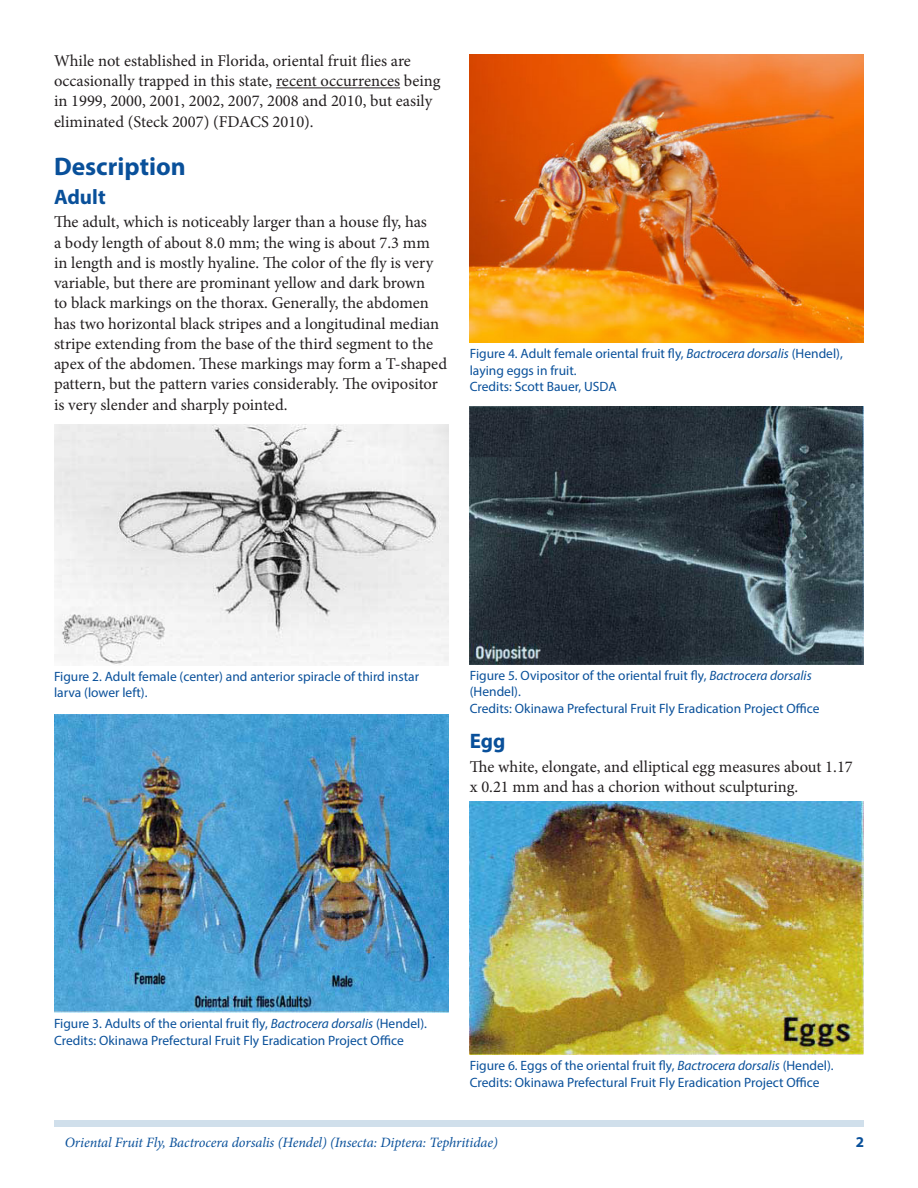
<style>
.page{position:relative;width:918px;height:1188px;background:#fff}
.page>*{position:absolute;margin:0;border:0;box-sizing:border-box;transform-origin:0 0}
.SectionHeading0{font:700 25.5px "Myriad Pro";color:#09509a}
.SectionHeading1{font:700 21px "Myriad Pro";color:#09509a}
.Paragraph{font:16.5px/20.2px "Minion Pro";color:#231f20}
.PageNumber{font:700 15px "Myriad Pro";color:#09509a}
.RunningTitleItalics{font:italic 14.25px "Minion Pro";letter-spacing:-.005em;color:#09509a}
.FigureCaption{font:13.5px/16.5px "Myriad Pro";color:#09509a}
.s1{font-style:italic}
</style>
<div class="page">
<div style="left:54px;top:1120px;width:810px;height:7px;background:#d0dfeb"></div>
<hr style="left:276px;top:87px;width:124px;height:1px;background:#231f20">
<img style="left:54px;top:425px;width:394px;height:240px">
<img style="left:54px;top:715px;width:394px;height:298px">
<img style="left:470px;top:54px;width:394px;height:289px">
<img style="left:470px;top:406px;width:394px;height:258px">
<img style="left:470px;top:802px;width:394px;height:253px">
<p class="Paragraph" style="left:54px;top:51px;width:388px">While not established in Florida, oriental fruit flies are occasionally trapped in this state, recent occurrences being in 1999, 2000, 2001, 2002, 2007, 2008 and 2010, but easily eliminated (Steck 2007) (FDACS 2010).</p>
<p class="SectionHeading0" style="left:54px;top:150px;width:133px">Description</p>
<p class="SectionHeading1" style="left:54px;top:183px;width:53px">Adult</p>
<p class="Paragraph" style="left:54px;top:212px;width:395px">The adult, which is noticeably larger than a house fly, has<br>a body length of about 8.0 mm; the wing is about 7.3 mm in length and is mostly hyaline. The color of the fly is very variable, but there are prominant yellow and dark brown<br>to black markings on the thorax. Generally, the abdomen has two horizontal black stripes and a longitudinal median stripe extending from the base of the third segment to the apex of the abdomen. These markings may form a T-shaped pattern, but the pattern varies considerably. The ovipositor is very slender and sharply pointed.</p>
<p class="FigureCaption" style="left:470px;top:345px;width:375px">Figure 4. Adult female oriental fruit fly, <span class="s1">Bactrocera dorsalis</span> (Hendel), laying eggs in fruit.</p>
<p class="FigureCaption" style="left:470px;top:378px;width:148px">Credits: Scott Bauer, USDA</p>
<p class="FigureCaption" style="left:54px;top:668px;width:367px">Figure 2. Adult female (center) and anterior spiracle of third instar larva (lower left).</p>
<p class="FigureCaption" style="left:470px;top:667px;width:343px">Figure 5. Ovipositor of the oriental fruit fly, <span class="s1">Bactrocera dorsalis </span>(Hendel).</p>
<p class="FigureCaption" style="left:470px;top:700px;width:351px">Credits: Okinawa Prefectural Fruit Fly Eradication Project Office</p>
<p class="SectionHeading1" style="left:470px;top:727px;width:37px">Egg</p>
<p class="Paragraph" style="left:470px;top:756px;width:385px">The white, elongate, and elliptical egg measures about 1.17 x 0.21 mm and has a chorion without sculpturing.</p>
<p class="FigureCaption" style="left:54px;top:1015px;width:375px">Figure 3. Adults of the oriental fruit fly, <span class="s1">Bactrocera dorsalis</span> (Hendel).</p>
<p class="FigureCaption" style="left:54px;top:1032px;width:351px">Credits: Okinawa Prefectural Fruit Fly Eradication Project Office</p>
<p class="FigureCaption" style="left:470px;top:1057px;width:365px">Figure 6. Eggs of the oriental fruit fly, <span class="s1">Bactrocera dorsalis</span> (Hendel).</p>
<p class="FigureCaption" style="left:470px;top:1074px;width:351px">Credits: Okinawa Prefectural Fruit Fly Eradication Project Office</p>
<p class="RunningTitleItalics" style="left:65px;top:1133px;width:435px">Oriental Fruit Fly, Bactrocera dorsalis (Hendel) (Insecta: Diptera: Tephritidae)</p>
<p class="PageNumber" style="left:856px;top:1133px;width:10px">2</p>
</div>
